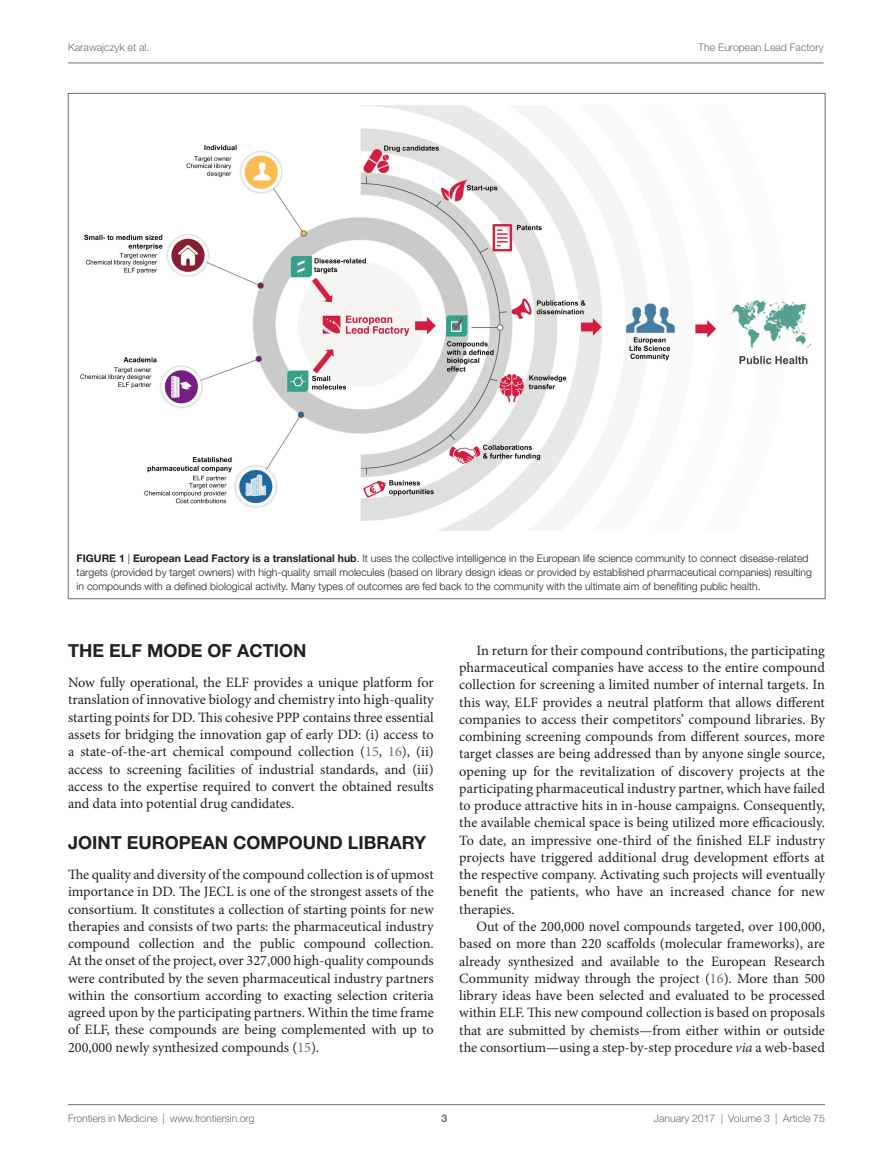
<style>
.page{position:relative;width:893px;height:1170px;background:#fff}
.page>*{position:absolute;margin:0;border:0;box-sizing:border-box;transform-origin:0 0}
.t1{font:700 18px "Helvetica Neue LT Std";color:#231f20}
.t2{font:14.25px/17.2px "Minion Pro";color:#231f20;text-align:justify}
.t3{font:300 10.5px/14.2px "Helvetica Neue LT Std";color:#231f20}
.t4{font:300 10.5px "Helvetica Neue LT Std";color:#6c6d70}
.t5{font:700 10.5px "Helvetica Neue LT Std";color:#6c6d70}
.s1{font-weight:700}
.s2{color:#6c6d70}
.s3{font-style:italic}
</style>
<div class="page">
<img style="left:80px;top:105px;width:733px;height:426px">
<hr style="left:68px;top:1104px;width:757px;height:1px;background:#6c6d70">
<hr style="left:68px;top:63px;width:755px;height:1px;background:#6c6d70">
<p class="t4" style="left:68px;top:41px;width:83px">Karawajczyk et al.</p>
<p class="t4" style="left:698px;top:41px;width:127px">The European Lead Factory</p>
<p class="t3" style="left:77px;top:550px;width:737px"><span class="s1">FIGURE 1</span> | <span class="s1">European Lead Factory is a translational hub</span>. It uses the collective intelligence in the European life science community to connect disease-related targets (provided by target owners) with high-quality small molecules (based on library design ideas or provided by established pharmaceutical companies) resulting in compounds with a defined biological activity. Many types of outcomes are fed back to the community with the ultimate aim of benefiting public health.</p>
<p class="t1" style="left:68px;top:639px;width:237px">THE ELF MODE OF ACTION</p>
<p class="t2" style="left:68px;top:674px;width:367px">Now fully operational, the ELF provides a unique platform for translation of innovative biology and chemistry into high-quality starting points for DD. This cohesive PPP contains three essential assets for bridging the innovation gap of early DD: (i) access to a state-of-the-art chemical compound collection (<span class="s2">15</span>, <span class="s2">16</span>), (ii) access to screening facilities of industrial standards, and (iii) access to the expertise required to convert the obtained results and data into potential drug candidates.</p>
<p class="t1" style="left:68px;top:831px;width:360px">JOINT EUROPEAN COMPOUND LIBRARY</p>
<p class="t2" style="left:68px;top:865px;width:367px">The quality and diversity of the compound collection is of upmost importance in DD. The JECL is one of the strongest assets of the consortium. It constitutes a collection of starting points for new therapies and consists of two parts: the pharmaceutical industry compound collection and the public compound collection.<br>At the onset of the project, over 327,000 high-quality compounds were contributed by the seven pharmaceutical industry partners within the consortium according to exacting selection criteria agreed upon by the participating partners. Within the time frame of ELF, these compounds are being complemented with up to 200,000 newly synthesized compounds (<span class="s2">15</span>).</p>
<p class="t2" style="left:459px;top:641px;width:367px;text-indent:17px">In return for their compound contributions, the participating pharmaceutical companies have access to the entire compound collection for screening a limited number of internal targets. In this way, ELF provides a neutral platform that allows different companies to access their competitors’ compound libraries. By combining screening compounds from different sources, more target classes are being addressed than by anyone single source, opening up for the revitalization of discovery projects at the participating pharmaceutical industry partner, which have failed to produce attractive hits in in-house campaigns. Consequently, the available chemical space is being utilized more efficaciously.<br>To date, an impressive one-third of the finished ELF industry projects have triggered additional drug development efforts at the respective company. Activating such projects will eventually benefit the patients, who have an increased chance for new therapies.</p>
<p class="t2" style="left:459px;top:917px;width:367px;text-indent:17px">Out of the 200,000 novel compounds targeted, over 100,000, based on more than 220 scaffolds (molecular frameworks), are already synthesized and available to the European Research Community midway through the project (<span class="s2">16</span>). More than 500 library ideas have been selected and evaluated to be processed within ELF. This new compound collection is based on proposals that are submitted by chemists—from either within or outside the consortium—using a step-by-step procedure <span class="s3">via</span> a web-based</p>
<p class="t4" style="left:68px;top:1111px;width:188px">Frontiers in Medicine | www.frontiersin.org</p>
<p class="t4" style="left:654px;top:1111px;width:173px">January 2017 | Volume 3 | Article 75</p>
<p class="t5" style="left:441px;top:1111px;width:7px">3</p>
</div>
